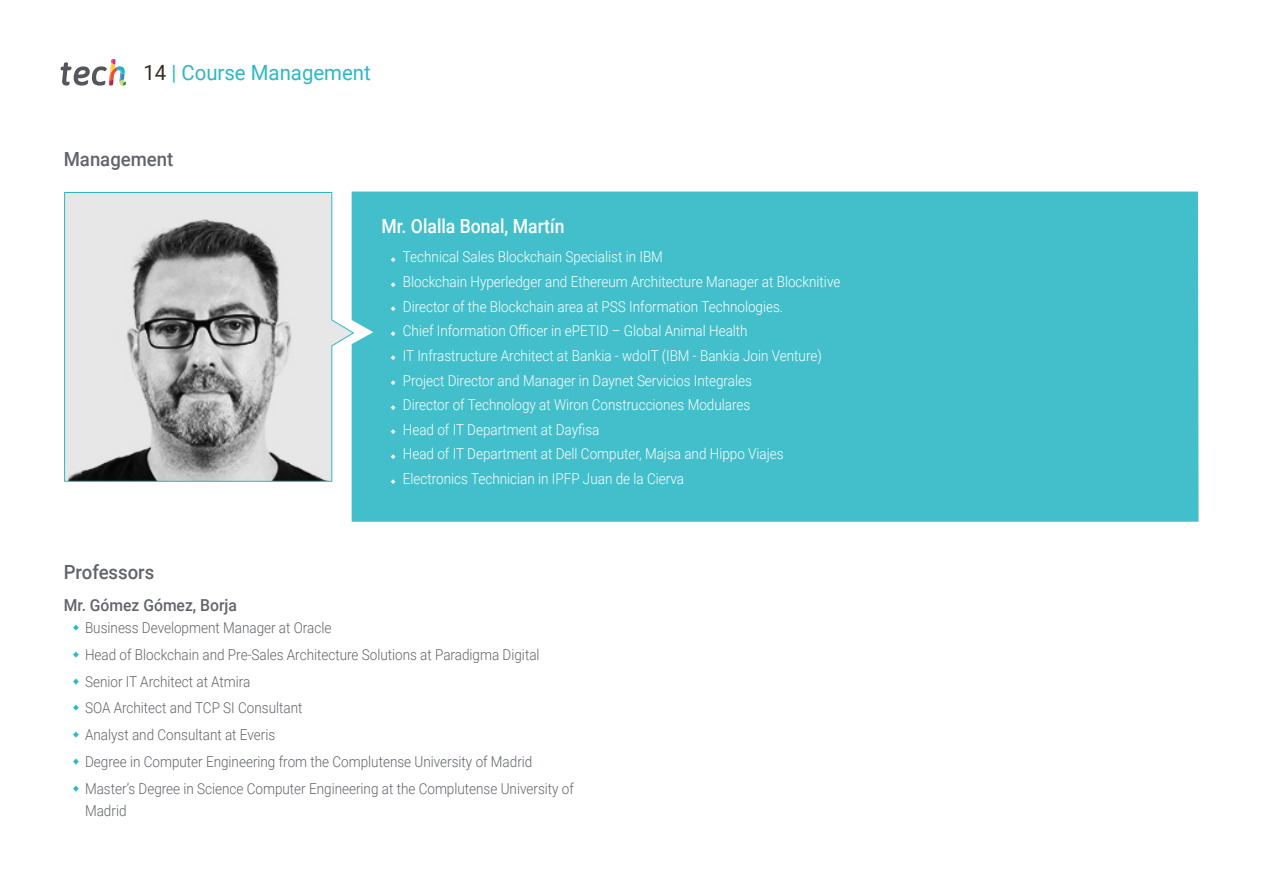
<style>
.page{position:relative;width:1263px;height:893px;background:#fff}
.page>*{position:absolute;margin:0;border:0;box-sizing:border-box;transform-origin:0 0}
.t1{font:21px "Roboto";color:#2db8c5}
.t2{font:500 19.5px "Roboto";color:#fff;scale:.9 1}
.t3{font:500 19.5px "Roboto";color:#61646a;scale:.95 1}
.t4{font:500 16.5px "Roboto";color:#61646a;scale:.95 1}
.t5{font:300 15px/24.6px "Roboto";color:#fff;scale:.9 1}
.t6{font:300 15px/26.7px "Roboto";color:#61646a;scale:.9 1}
.s1{color:#312e20}
</style>
<div class="page">
<svg style="left:61px;top:59px;width:65px;height:27px"></svg>
<svg style="left:64px;top:192px;width:288px;height:290px;background:#bdc0c1"></svg>
<div style="left:352px;top:192px;width:846px;height:330px;background:#42bfca"></div>
<svg style="left:391px;top:257px;width:4px;height:5px"></svg>
<svg style="left:391px;top:282px;width:4px;height:5px"></svg>
<svg style="left:391px;top:306px;width:4px;height:5px"></svg>
<svg style="left:391px;top:331px;width:4px;height:5px"></svg>
<svg style="left:391px;top:356px;width:4px;height:5px"></svg>
<svg style="left:391px;top:380px;width:4px;height:5px"></svg>
<svg style="left:391px;top:405px;width:4px;height:5px"></svg>
<svg style="left:391px;top:429px;width:4px;height:5px"></svg>
<svg style="left:391px;top:454px;width:4px;height:5px"></svg>
<svg style="left:391px;top:479px;width:4px;height:5px"></svg>
<h1 class="t1" style="left:144px;top:57px;width:229px"><span class="s1">14</span> | Course Management</h1>
<h2 class="t3" style="left:64px;top:145px;width:117px">Management</h2>
<h2 class="t3" style="left:64px;top:558px;width:97px">Professors</h2>
<h2 class="t2" style="left:382px;top:212px;width:205px">Mr. Olalla Bonal, Martín</h2>
<p class="t5" style="left:403px;top:244px;width:488px">Technical Sales Blockchain Specialist in IBM<br>Blockchain Hyperledger and Ethereum Architecture Manager at Blocknitive Director of the Blockchain area at PSS Information Technologies.<br>Chief Information Officer in ePETID – Global Animal Health<br>IT Infrastructure Architect at Bankia - wdoIT (IBM - Bankia Join Venture)<br>Project Director and Manager in Daynet Servicios Integrales<br>Director of Technology at Wiron Construcciones Modulares<br>Head of IT Department at Dayfisa<br>Head of IT Department at Dell Computer, Majsa and Hippo Viajes Electronics Technician in IPFP Juan de la Cierva</p>
<p class="t4" style="left:64px;top:593px;width:184px">Mr. Gómez Gómez, Borja</p>
<p class="t6" style="left:85px;top:614px;width:545px">Business Development Manager at Oracle<br>Head of Blockchain and Pre-Sales Architecture Solutions at Paradigma Digital Senior IT Architect at Atmira<br>SOA Architect and TCP SI Consultant<br>Analyst and Consultant at Everis<br>Degree in Computer Engineering from the Complutense University of Madrid Master’s Degree in Science Computer Engineering at the Complutense University of</p>
<p class="t6" style="left:85px;top:797px;width:48px">Madrid</p>
</div>
